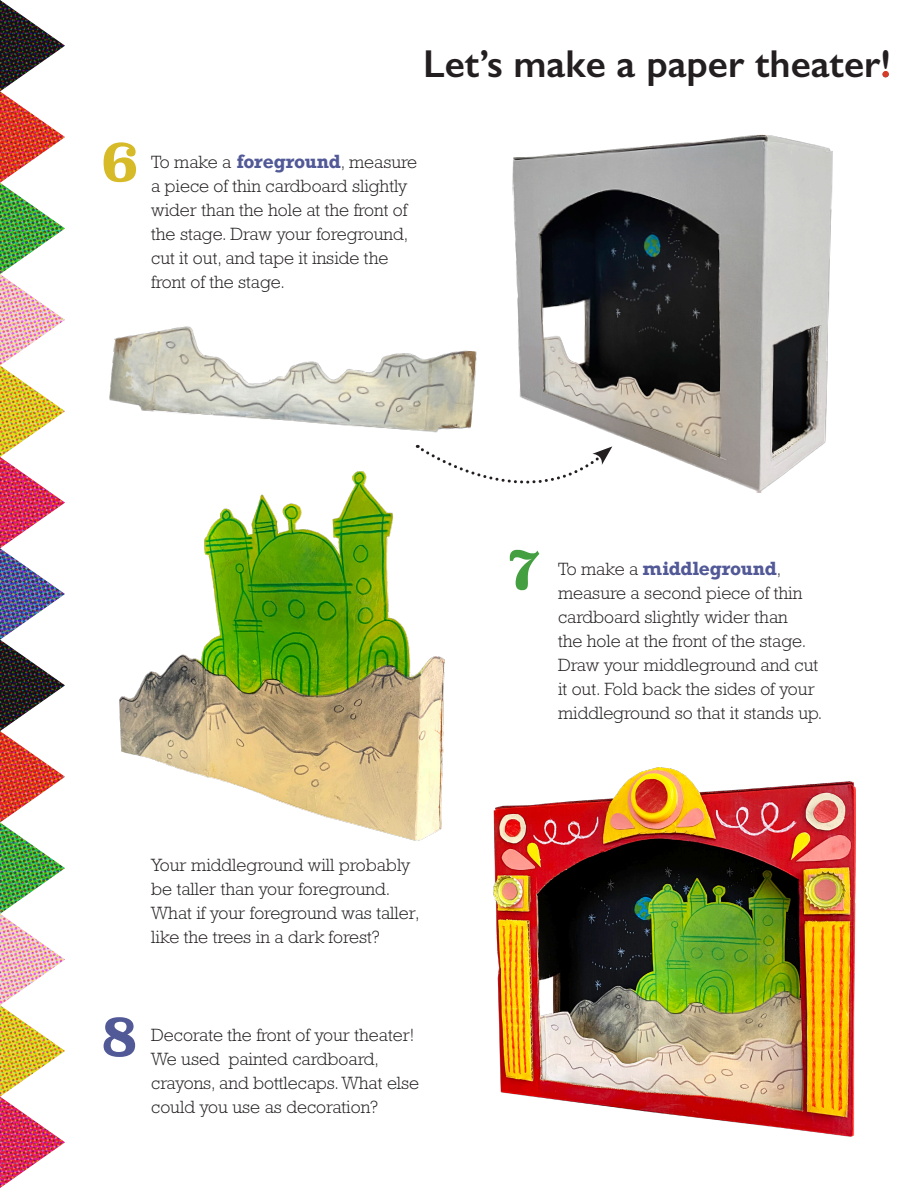
<style>
.page{position:relative;width:918px;height:1188px;background:#fff}
.page>*{position:absolute;margin:0;border:0;box-sizing:border-box;transform-origin:0 0}
.t1{font:700 57px "Superclarendon";color:#d7ba28}
.t2{font:700 57px "Superclarendon";color:#449f40}
.t3{font:700 57px "Superclarendon";color:#525997}
.t4{font:600 39px "Gill Sans";color:#231f20}
.t5{font:300 18px/24px "Rockwell";color:#231f20}
.s1{font-weight:700;color:#525997}
</style>
<div class="page">
<img style="left:0;top:0;width:65px;height:1188px">
<svg style="left:883px;top:71px;width:6px;height:6px"></svg>
<img style="left:109px;top:326px;width:368px;height:107px">
<img style="left:512px;top:134px;width:321px;height:359px">
<img style="left:120px;top:472px;width:324px;height:369px">
<img style="left:494px;top:768px;width:361px;height:368px">
<svg style="left:417px;top:445px;width:195px;height:66px"></svg>
<p class="t4" style="left:423px;top:40px;width:469px">Let’s make a paper theater!</p>
<p class="t1" style="left:100px;top:118px;width:40px">6</p>
<p class="t5" style="left:151px;top:150px;width:268px">To make a <span class="s1">foreground</span>, measure a piece of thin cardboard slightly wider than the hole at the front of the stage. Draw your foreground, cut it out, and tape it inside the front of the stage.</p>
<p class="t5" style="left:151px;top:853px;width:270px">Your middleground will probably be taller than your foreground.<br>What if your foreground was taller, like the trees in a dark forest?</p>
<p class="t3" style="left:100px;top:993px;width:39px">8</p>
<p class="t5" style="left:151px;top:1023px;width:270px">Decorate the front of your theater!<br>We used painted cardboard, crayons, and bottlecaps. What else could you use as decoration?</p>
<p class="t2" style="left:507px;top:526px;width:35px">7</p>
<p class="t5" style="left:558px;top:556px;width:266px">To make a <span class="s1">middleground</span>, measure a second piece of thin cardboard slightly wider than<br>the hole at the front of the stage.<br>Draw your middleground and cut it out. Fold back the sides of your middleground so that it stands up.</p>
</div>
